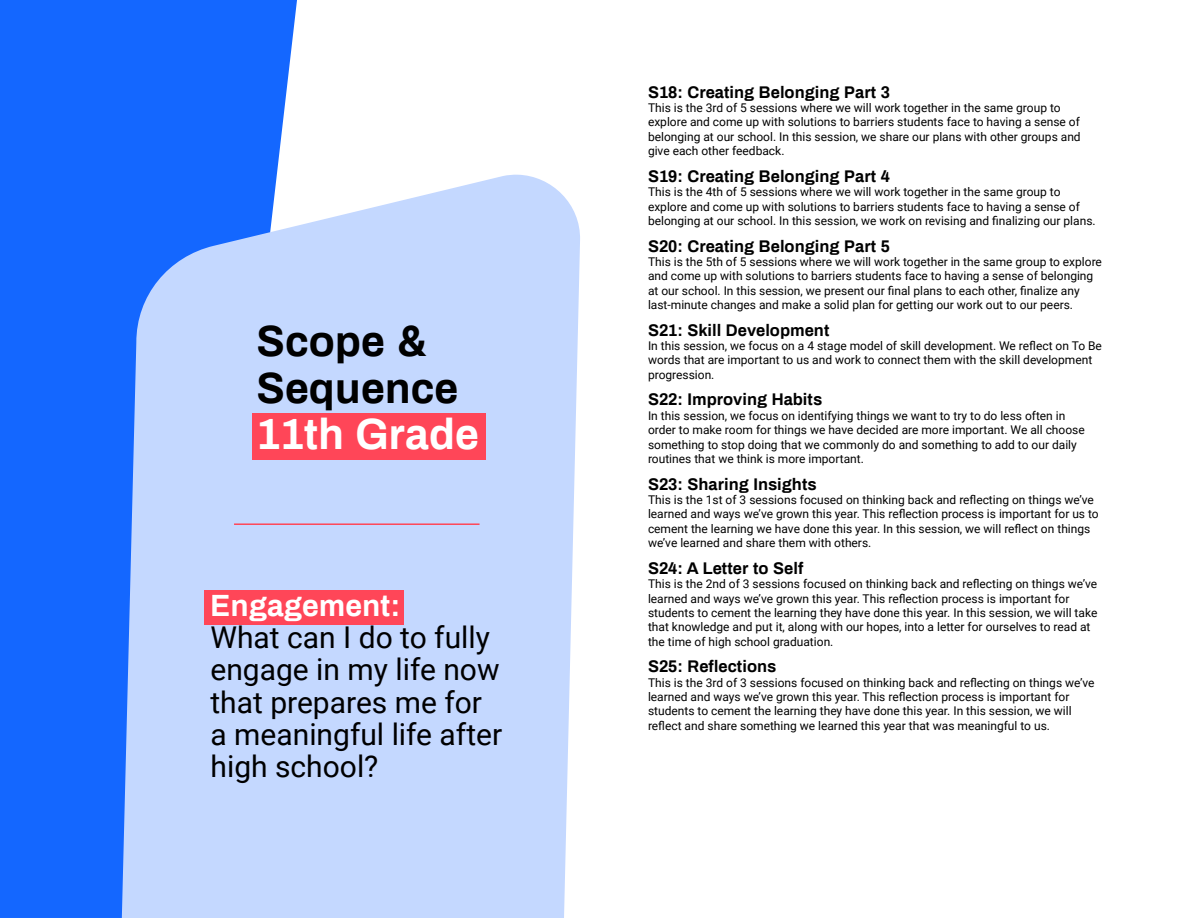
<style>
.page{position:relative;width:1188px;height:918px;background:#fff}
.page>*{position:absolute;margin:0;border:0;box-sizing:border-box;transform-origin:0 0}
.t1{font:700 42.75px "Archivo";color:#000}
.t2{font:700 42.75px "Archivo";color:#fff}
.t3{font:30px/32.2px "Roboto";color:#000}
.t4{font:700 30px "Archivo";color:#fff}
.t5{font:700 16.5px "Archivo";color:#000}
.t6{font:12px/14.4px "Roboto";color:#000}
</style>
<div class="page">
<div style="left:0;top:0;width:297px;height:918px;background:#1467ff"></div>
<svg style="left:122px;top:175px;width:458px;height:743px;background:#bcd2fe"></svg>
<div style="left:252px;top:413px;width:234px;height:46px;background:#ff4658"></div>
<div style="left:204px;top:590px;width:200px;height:34px;background:#ff4658"></div>
<hr style="left:234px;top:523px;width:246px;height:2px;background:#ff4658">
<p class="t1" style="left:257px;top:310px;width:172px">Scope &amp;</p>
<p class="t1" style="left:257px;top:357px;width:203px">Sequence</p>
<p class="t2" style="left:257px;top:403px;width:224px">11th Grade</p>
<p class="t4" style="left:211px;top:583px;width:192px">Engagement:</p>
<p class="t3" style="left:211px;top:620px;width:293px">What can I do to fully engage in my life now that prepares me for a meaningful life after high school?</p>
<p class="t5" style="left:648px;top:80px;width:244px">S18: Creating Belonging Part 3</p>
<p class="t6" style="left:648px;top:100px;width:434px">This is the 3rd of 5 sessions where we will work together in the same group to explore and come up with solutions to barriers students face to having a sense of belonging at our school. In this session, we share our plans with other groups and give each other feedback.</p>
<p class="t5" style="left:648px;top:164px;width:244px">S19: Creating Belonging Part 4</p>
<p class="t6" style="left:648px;top:184px;width:449px">This is the 4th of 5 sessions where we will work together in the same group to explore and come up with solutions to barriers students face to having a sense of belonging at our school. In this session, we work on revising and finalizing our plans.</p>
<p class="t5" style="left:648px;top:234px;width:244px">S20: Creating Belonging Part 5</p>
<p class="t6" style="left:648px;top:254px;width:456px">This is the 5th of 5 sessions where we will work together in the same group to explore and come up with solutions to barriers students face to having a sense of belonging at our school. In this session, we present our final plans to each other, finalize any last-minute changes and make a solid plan for getting our work out to our peers.</p>
<p class="t5" style="left:648px;top:318px;width:183px">S21: Skill Development</p>
<p class="t6" style="left:648px;top:338px;width:456px">In this session, we focus on a 4 stage model of skill development. We reflect on To Be words that are important to us and work to connect them with the skill development progression.</p>
<p class="t5" style="left:648px;top:388px;width:176px">S22: Improving Habits</p>
<p class="t6" style="left:648px;top:408px;width:438px">In this session, we focus on identifying things we want to try to do less often in order to make room for things we have decided are more important. We all choose something to stop doing that we commonly do and something to add to our daily routines that we think is more important.</p>
<p class="t5" style="left:648px;top:472px;width:170px">S23: Sharing Insights</p>
<p class="t6" style="left:648px;top:492px;width:452px">This is the 1st of 3 sessions focused on thinking back and reflecting on things we’ve learned and ways we’ve grown this year. This reflection process is important for us to cement the learning we have done this year. In this session, we will reflect on things we’ve learned and share them with others.</p>
<p class="t5" style="left:648px;top:556px;width:157px">S24: A Letter to Self</p>
<p class="t6" style="left:648px;top:576px;width:451px">This is the 2nd of 3 sessions focused on thinking back and reflecting on things we’ve learned and ways we’ve grown this year. This reflection process is important for students to cement the learning they have done this year. In this session, we will take that knowledge and put it, along with our hopes, into a letter for ourselves to read at the time of high school graduation.</p>
<p class="t5" style="left:648px;top:654px;width:130px">S25: Reflections</p>
<p class="t6" style="left:648px;top:675px;width:448px">This is the 3rd of 3 sessions focused on thinking back and reflecting on things we’ve learned and ways we’ve grown this year. This reflection process is important for students to cement the learning they have done this year. In this session, we will reflect and share something we learned this year that was meaningful to us.</p>
</div>
